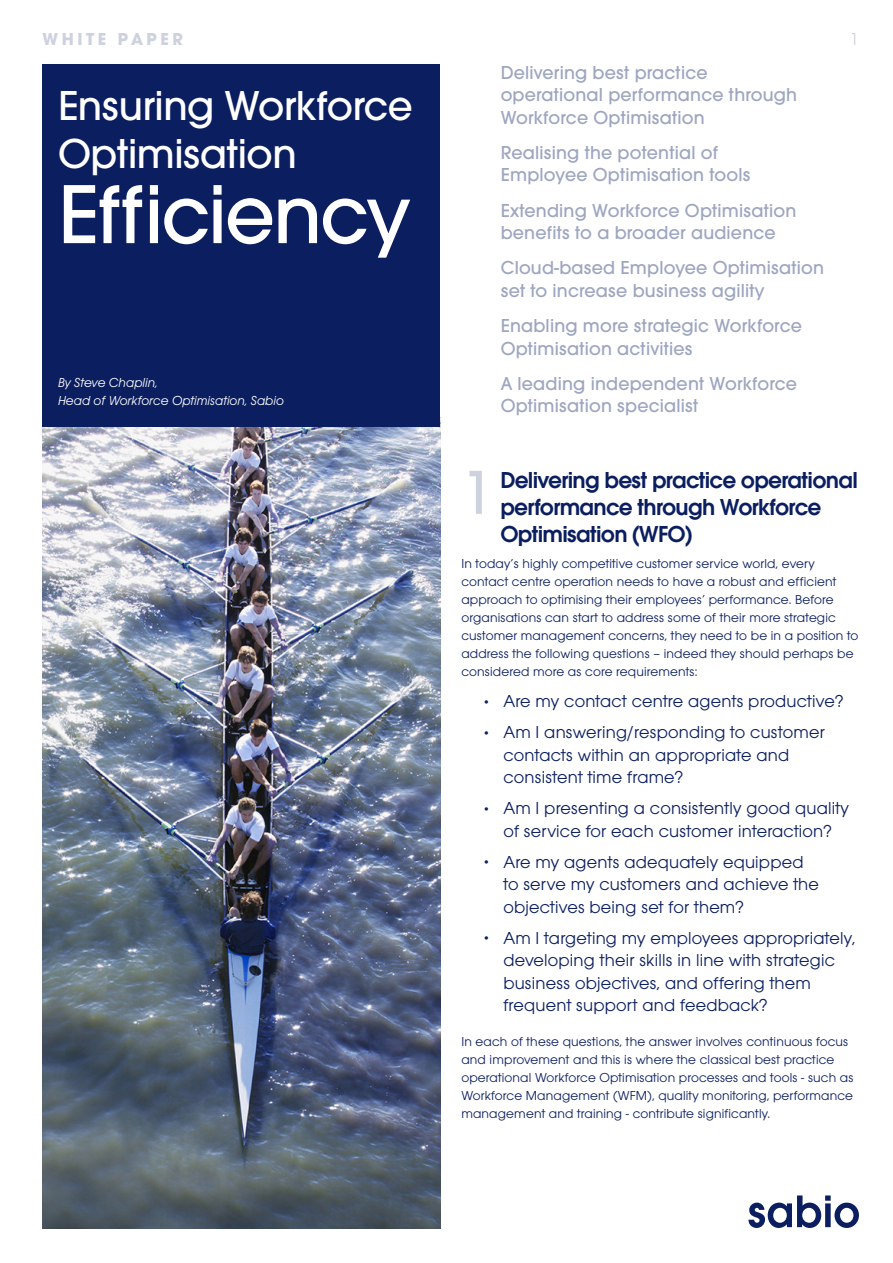
<style>
.page{position:relative;width:893px;height:1263px;background:#fff}
.page>*{position:absolute;margin:0;border:0;box-sizing:border-box;transform-origin:0 0}
.t1{font:500 87px "Avant Garde Gothic Itc T";letter-spacing:-.02em;color:#fff}
.t2{font:500 64.5px "Avant Garde Gothic Itc T";color:#ced2df}
.t3{font:500 43.5px/48px "Avant Garde Gothic Itc T";letter-spacing:-.01em;color:#fff}
.subheader_main{font:600 24px/27px "Avant Garde Gothic Itc T";letter-spacing:-.03em;color:#0a1e60}
.title_tint{font:500 19.5px/22.5px "Avant Garde Gothic Itc T";letter-spacing:.01em;color:#9da5c0}
.body{font:18px/22.5px "Avant Garde Gothic Itc T";letter-spacing:.01em;color:#0a1e60}
.t4{font:700 18px "Avant Garde Gothic Itc T";letter-spacing:.2em;color:#ced2df}
.t5{font:18px "Avant Garde Gothic Itc T";color:#ced2df}
.body-2{font:13.5px/18px "Avant Garde Gothic Itc T";letter-spacing:.01em;color:#0a1e60}
.t6{font:italic 13.5px/18px "Avant Garde Gothic Itc T";color:#fff}
.s1{font-size:12px}
</style>
<div class="page">
<svg style="left:748px;top:1195px;width:111px;height:33px"></svg>
<img style="left:43px;top:427px;width:397px;height:802px">
<div style="left:43px;top:64px;width:397px;height:363px;background:#0a1e60"></div>
<p class="t4" style="left:43px;top:28px;width:142px">WHITE PAPER</p>
<p class="t5" style="left:850px;top:28px;width:10px">1</p>
<p class="t3" style="left:58px;top:81px;width:356px">Ensuring Workforce<br>Optimisation</p>
<p class="t1" style="left:58px;top:163px;width:354px">Efficiency</p>
<p class="t6" style="left:58px;top:373px;width:227px">By Steve Chaplin,<br>Head of Workforce Optimisation, Sabio</p>
<p class="title_tint" style="left:501px;top:61px;width:298px">Delivering best practice operational performance through<br>Workforce Optimisation</p>
<p class="title_tint" style="left:501px;top:141px;width:251px">Realising the potential of<br>Employee Optimisation tools</p>
<p class="title_tint" style="left:501px;top:199px;width:297px">Extending Workforce Optimisation benefits to a broader audience</p>
<p class="title_tint" style="left:501px;top:257px;width:325px">Cloud-based Employee Optimisation set to increase business agility</p>
<p class="title_tint" style="left:501px;top:314px;width:303px">Enabling more strategic Workforce<br>Optimisation activities</p>
<p class="title_tint" style="left:501px;top:372px;width:298px">A leading independent Workforce<br>Optimisation specialist</p>
<p class="t2" style="left:461px;top:455px;width:34px">1</p>
<p class="subheader_main" style="left:500px;top:466px;width:359px">Delivering best practice operational performance through Workforce<br>Optimisation (WFO)</p>
<p class="body-2" style="left:461px;top:554px;width:398px">In today’s highly competitive customer service world, every contact centre operation needs to have a robust and efficient approach to optimising their employees’ performance. Before organisations can start to address some of their more strategic customer management concerns, they need to be in a position to address the following questions – indeed they should perhaps be considered more as core requirements:</p>
<p class="body" style="left:482px;top:689px;width:363px"><span class="s1">•</span> Are my contact centre agents productive?</p>
<p class="body" style="left:503px;top:720px;width:323px;text-indent:-21px"><span class="s1">•</span> Am I answering/responding to customer contacts within an appropriate and consistent time frame?</p>
<p class="body" style="left:482px;top:796px;width:368px;text-align:center"><span class="s1">•</span> Am I presenting a consistently good quality of service for each customer interaction?</p>
<p class="body" style="left:503px;top:850px;width:317px;text-indent:-21px"><span class="s1">•</span> Are my agents adequately equipped to serve my customers and achieve the objectives being set for them?</p>
<p class="body" style="left:503px;top:926px;width:353px;text-indent:-21px"><span class="s1">•</span> Am I targeting my employees appropriately, developing their skills in line with strategic business objectives, and offering them frequent support and feedback?</p>
<p class="body-2" style="left:461px;top:1032px;width:394px">In each of these questions, the answer involves continuous focus and improvement and this is where the classical best practice operational Workforce Optimisation processes and tools - such as Workforce Management (WFM), quality monitoring, performance management and training - contribute significantly.</p>
</div>
